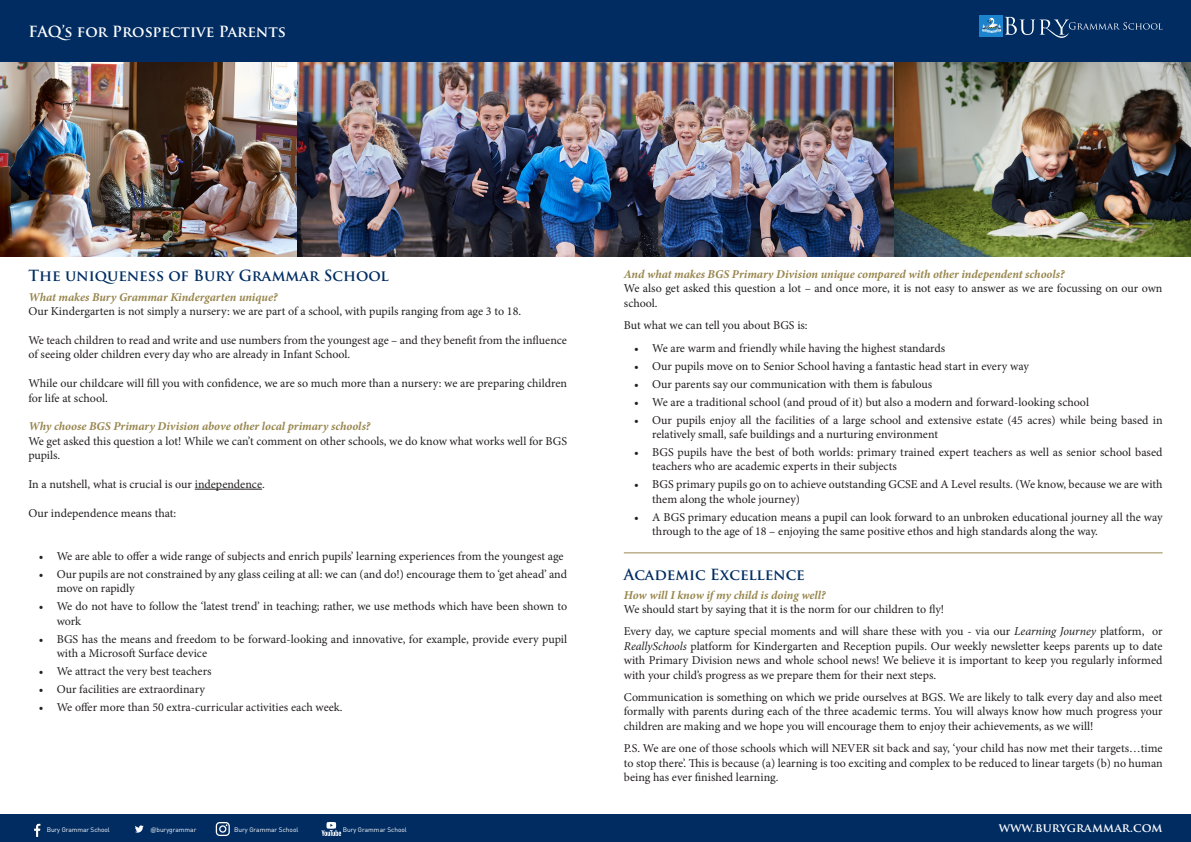
<style>
.page{position:relative;width:1191px;height:842px;background:#fff}
.page>*{position:absolute;margin:0;border:0;box-sizing:border-box;transform-origin:0 0}
.t1{font:700 15px "Trajan Pro";color:#002c62}
.t2{font:700 15px "Trajan Pro";color:#fff}
.t3{font:12px/14.4px "Minion Pro";color:#231f20}
.t4{font:italic 700 12px "Minion Pro";letter-spacing:-.005em;color:#98864d}
.t5{font:700 12px "Trajan Pro";color:#fff}
.t6{font:6.5px "DIN";color:#fff}
.s1{font-family:"Akzidenz Grotesk BE"}
.s2{font-style:italic}
</style>
<div class="page">
<div style="left:587px;top:0;width:604px;height:62px;background:#002c62"></div>
<div style="left:587px;top:814px;width:604px;height:28px;background:#002c62"></div>
<div style="left:979px;top:15px;width:24px;height:22px;background:#1c83cf"></div>
<svg style="left:982px;top:17px;width:180px;height:21px"></svg>
<div style="left:0;top:0;width:604px;height:62px;background:#002c62"></div>
<div style="left:0;top:814px;width:604px;height:28px;background:#002c62"></div>
<svg style="left:321px;top:822px;width:20px;height:14px"></svg>
<img style="left:34px;top:823px;width:7px;height:13px">
<svg style="left:135px;top:825px;width:9px;height:8px"></svg>
<svg style="left:216px;top:822px;width:14px;height:14px"></svg>
<hr style="left:195px;top:489px;width:67px;height:1px;background:#231f20">
<img style="left:0;top:62px;width:1191px;height:194px">
<hr style="left:624px;top:552px;width:538px;height:1px;background:#98864d">
<p class="t2" style="left:28px;top:22px;width:259px">FAQ’s for Prospective Parents</p>
<p class="t1" style="left:28px;top:266px;width:362px">The uniqueness of Bury Grammar School</p>
<p class="t4" style="left:28px;top:288px;width:251px">What makes Bury Grammar Kindergarten unique?</p>
<p class="t3" style="left:28px;top:304px;width:494px">Our Kindergarten is not simply a nursery: we are part of a school, with pupils ranging from age 3 to 18.</p>
<p class="t3" style="left:28px;top:333px;width:540px">We teach children to read and write and use numbers from the youngest age – and they benefit from the influence of seeing older children every day who are already in Infant School.</p>
<p class="t3" style="left:28px;top:376px;width:540px">While our childcare will fill you with confidence, we are so much more than a nursery: we are preparing children for life at school.</p>
<p class="t4" style="left:28px;top:418px;width:343px">Why choose BGS Primary Division above other local primary schools?</p>
<p class="t3" style="left:28px;top:434px;width:540px">We get asked this question a lot! While we can’t comment on other schools, we do know what works well for BGS pupils.</p>
<p class="t3" style="left:28px;top:477px;width:238px">In a nutshell, what is crucial is our independence.</p>
<p class="t3" style="left:28px;top:506px;width:149px">Our independence means that:</p>
<p class="t3" style="left:39px;top:549px;width:526px">• We are able to offer a wide range of subjects and enrich pupils’ learning experiences from the youngest age</p>
<p class="t3" style="left:57px;top:567px;width:512px;text-indent:-18px">• Our pupils are not constrained by any glass ceiling at all: we can (and do!) encourage them to ‘get ahead’ and move on rapidly</p>
<p class="t3" style="left:57px;top:599px;width:512px;text-indent:-18px">• We do not have to follow the ‘latest trend’ in teaching; rather, we use methods which have been shown to work</p>
<p class="t3" style="left:57px;top:632px;width:512px;text-indent:-18px">• BGS has the means and freedom to be forward-looking and innovative, for example, provide every pupil with a Microsoft Surface device</p>
<p class="t3" style="left:39px;top:664px;width:174px">• We attract the very best teachers</p>
<p class="t3" style="left:39px;top:682px;width:168px">• Our facilities are extraordinary</p>
<p class="t3" style="left:39px;top:700px;width:305px">• We offer more than 50 extra-curricular activities each week.</p>
<p class="t6" style="left:47px;top:825px;width:65px">Bury Grammar School</p>
<p class="t6" style="left:151px;top:825px;width:47px"><span class="s1">@</span>burygrammar</p>
<p class="t6" style="left:234px;top:825px;width:66px">Bury Grammar School</p>
<p class="t6" style="left:343px;top:825px;width:66px">Bury Grammar School</p>
<p class="t4" style="left:624px;top:266px;width:442px">And what makes BGS Primary Division unique compared with other independent schools?</p>
<p class="t3" style="left:624px;top:281px;width:540px">We also get asked this question a lot – and once more, it is not easy to answer as we are focussing on our own school.</p>
<p class="t3" style="left:624px;top:318px;width:185px">But what we can tell you about BGS is:</p>
<p class="t3" style="left:634px;top:341px;width:312px">• We are warm and friendly while having the highest standards</p>
<p class="t3" style="left:634px;top:359px;width:396px">• Our pupils move on to Senior School having a fantastic head start in every way</p>
<p class="t3" style="left:634px;top:377px;width:300px">• Our parents say our communication with them is fabulous</p>
<p class="t3" style="left:634px;top:395px;width:456px">• We are a traditional school (and proud of it) but also a modern and forward-looking school</p>
<p class="t3" style="left:652px;top:413px;width:512px;text-indent:-18px">• Our pupils enjoy all the facilities of a large school and extensive estate (45 acres) while being based in relatively small, safe buildings and a nurturing environment</p>
<p class="t3" style="left:652px;top:445px;width:512px;text-indent:-18px">• BGS pupils have the best of both worlds: primary trained expert teachers as well as senior school based teachers who are academic experts in their subjects</p>
<p class="t3" style="left:652px;top:477px;width:512px;text-indent:-18px">• BGS primary pupils go on to achieve outstanding GCSE and A Level results. (We know, because we are with them along the whole journey)</p>
<p class="t3" style="left:652px;top:510px;width:512px;text-indent:-18px">• A BGS primary education means a pupil can look forward to an unbroken educational journey all the way through to the age of 18 – enjoying the same positive ethos and high standards along the way.</p>
<p class="t1" style="left:624px;top:566px;width:183px">Academic Excellence</p>
<p class="t4" style="left:624px;top:586px;width:203px">How will I know if my child is doing well?</p>
<p class="t3" style="left:624px;top:602px;width:322px">We should start by saying that it is the norm for our children to fly!</p>
<p class="t3" style="left:624px;top:624px;width:540px;text-align:justify">Every day, we capture special moments and will share these with you - via our <span class="s2">Learning Journey</span> platform, or <span class="s2">ReallySchools</span> platform for Kindergarten and Reception pupils. Our weekly newsletter keeps parents up to date with Primary Division news and whole school news! We believe it is important to keep you regularly informed with your child’s progress as we prepare them for their next steps.</p>
<p class="t3" style="left:624px;top:690px;width:540px;text-align:justify">Communication is something on which we pride ourselves at BGS. We are likely to talk every day and also meet formally with parents during each of the three academic terms. You will always know how much progress your children are making and we hope you will encourage them to enjoy their achievements, as we will!</p>
<p class="t3" style="left:624px;top:741px;width:540px;text-align:justify">P.S. We are one of those schools which will NEVER sit back and say, ‘your child has now met their targets…time to stop there’. This is because (a) learning is too exciting and complex to be reduced to linear targets (b) no human being has ever finished learning.</p>
<p class="t5" style="left:998px;top:820px;width:165px">www.burygrammar.com</p>
</div>
